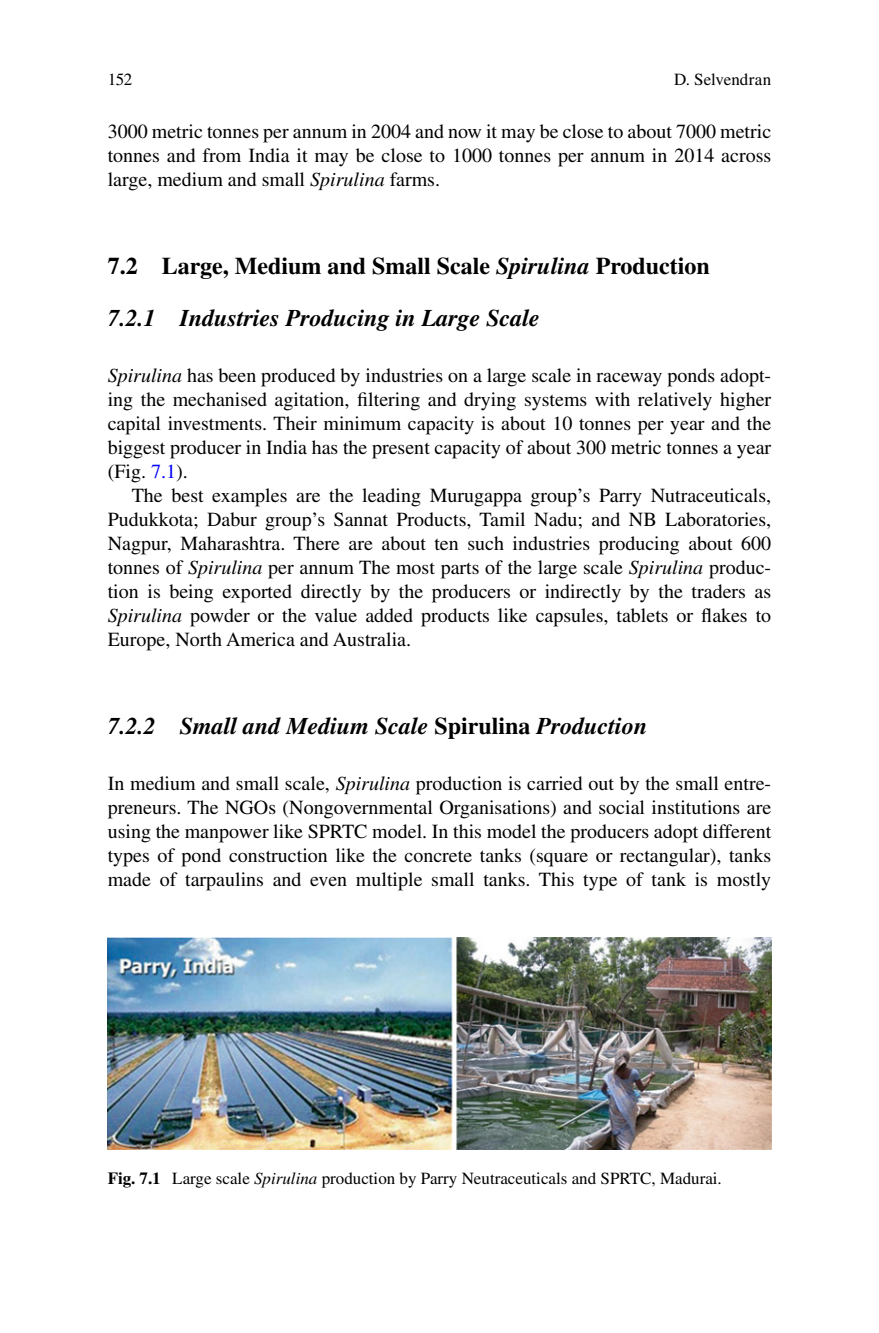
<style>
.page{position:relative;width:879px;height:1333px;background:#fff}
.page>*{position:absolute;margin:0;border:0;box-sizing:border-box;transform-origin:0 0}
.t1{font:italic 700 24px "Lcsnjr Vqqqvx Times";color:#000}
.t2{font:700 24px "Lgblfj Wfysyh Times";color:#000}
.t3{font:20px/24px "Bkqwgp Jxyvsc Times";color:#000;text-align:justify}
.t4{font:17px "Bkqwgp Jxyvsc Times";color:#000}
.s1{font-family:"Hxwqrp Xcclhn Times";font-style:italic}
.s2{font-family:"Lcsnjr Vqqqvx Times";font-style:italic}
.s3{color:#0000fa}
.s4{font-family:"Lgblfj Wfysyh Times";font-style:normal}
.s5{font-family:"Lgblfj Wfysyh Times";font-weight:700}
</style>
<div class="page">
<img style="left:108px;top:937px;width:663px;height:211px">
<p class="t4" style="left:108px;top:73px;width:26px">152</p>
<p class="t3" style="left:108px;top:121px;width:665px">3000 metric tonnes per annum in 2004 and now it may be close to about 7000 metric tonnes and from India it may be close to 1000 tonnes per annum in 2014 across large, medium and small <span class="s1">Spirulina</span> farms.</p>
<p class="t4" style="left:674px;top:73px;width:99px">D. Selvendran</p>
<p class="t2" style="left:108px;top:257px;width:604px">7.2 Large, Medium and Small Scale <span class="s2">Spirulina</span> Production</p>
<p class="t1" style="left:108px;top:309px;width:434px">7.2.1 Industries Producing in Large Scale</p>
<p class="t3" style="left:108px;top:365px;width:665px"><span class="s1">Spirulina</span> has been produced by industries on a large scale in raceway ponds adopt&shy;ing the mechanised agitation, filtering and drying systems with relatively higher capital investments. Their minimum capacity is about 10 tonnes per year and the biggest producer in India has the present capacity of about 300 metric tonnes a year (Fig. <span class="s3">7.1</span> ).</p>
<p class="t3" style="left:108px;top:485px;width:665px;text-indent:24px">The best examples are the leading Murugappa group’s Parry Nutraceuticals, Pudukkota; Dabur group’s Sannat Products, Tamil Nadu; and NB Laboratories, Nagpur, Maharashtra. There are about ten such industries producing about 600 tonnes of <span class="s1">Spirulina</span> per annum The most parts of the large scale <span class="s1">Spirulina</span> produc&shy;tion is being exported directly by the producers or indirectly by the traders as <span class="s1">Spirulina</span> powder or the value added products like capsules, tablets or flakes to Europe, North America and Australia.</p>
<p class="t1" style="left:108px;top:717px;width:541px">7.2.2 Small and Medium Scale <span class="s4">Spirulina</span> Production</p>
<p class="t3" style="left:108px;top:773px;width:665px">In medium and small scale, <span class="s1">Spirulina</span> production is carried out by the small entre&shy;preneurs. The NGOs (Nongovernmental Organisations) and social institutions are using the manpower like SPRTC model. In this model the producers adopt different types of pond construction like the concrete tanks (square or rectangular), tanks made of tarpaulins and even multiple small tanks. This type of tank is mostly</p>
<p class="t4" style="left:108px;top:1171px;width:616px"><span class="s5">Fig. 7.1</span> Large scale <span class="s1">Spirulina</span> production by Parry Neutraceutica ls and SPRTC, Madurai.</p>
</div>
